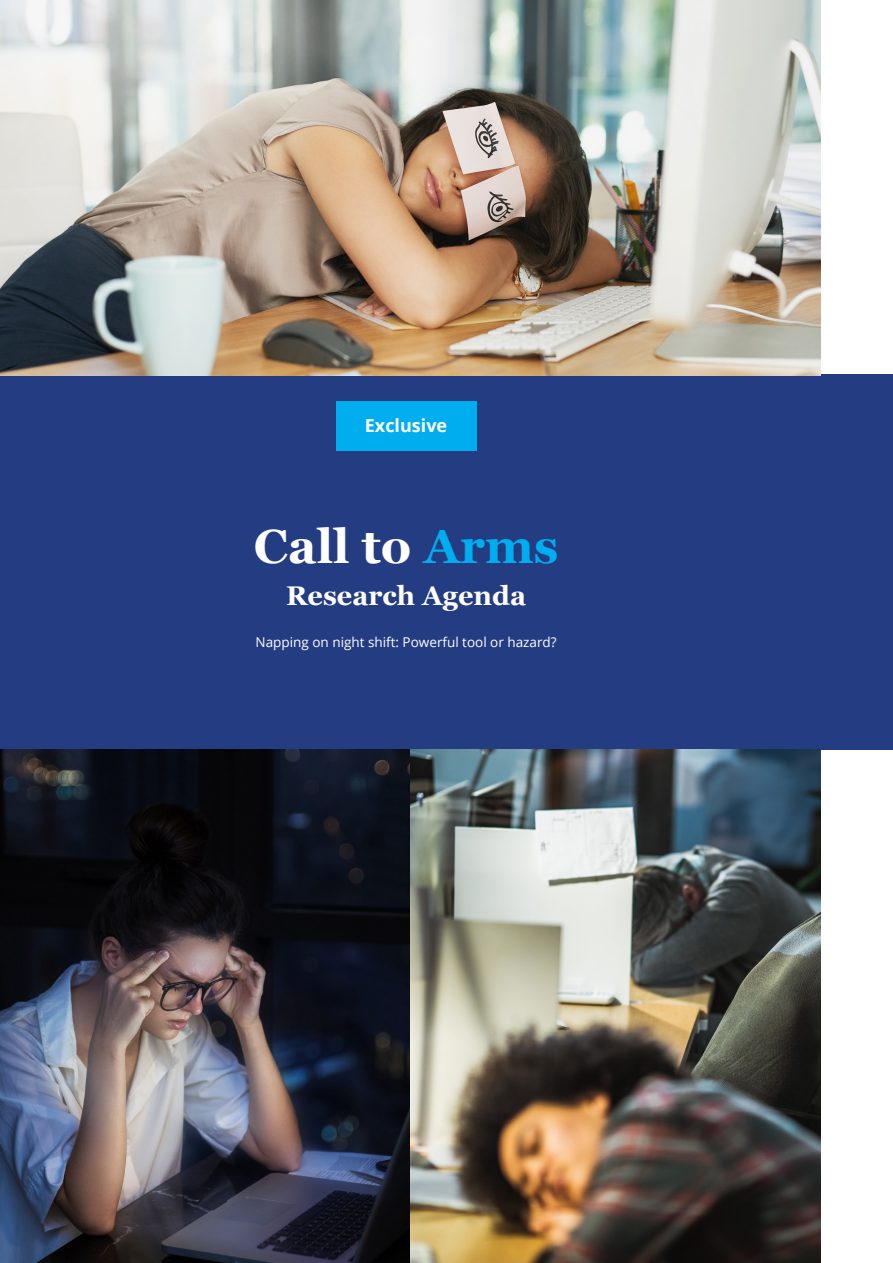
<style>
.page{position:relative;width:893px;height:1263px;background:#fff}
.page>*{position:absolute;margin:0;border:0;box-sizing:border-box;transform-origin:0 0}
.t1{font:700 48px "Georgia";color:#fff}
.t2{font:700 27px "Georgia";color:#fff}
.t3{font:700 18px "Open Sans";color:#fff}
.t4{font:13.5px "Open Sans";color:#fff}
.s1{color:#00aeef}
</style>
<div class="page">
<div style="left:0;top:374px;width:893px;height:375px;background:#243c81"></div>
<img style="left:0;top:749px;width:411px;height:514px">
<img style="left:411px;top:749px;width:410px;height:514px">
<img style="left:0;top:0;width:821px;height:375px">
<div style="left:336px;top:401px;width:140px;height:50px;background:#00aeef"></div>
<h3 class="t3" style="left:365px;top:413px;width:84px">Exclusive</h3>
<h1 class="t1" style="left:254px;top:519px;width:306px">Call to <span class="s1">Arms</span></h1>
<h2 class="t2" style="left:286px;top:581px;width:242px">Research Agenda</h2>
<p class="t4" style="left:256px;top:633px;width:303px">Napping on night shift: Powerful tool or hazard?</p>
</div>
